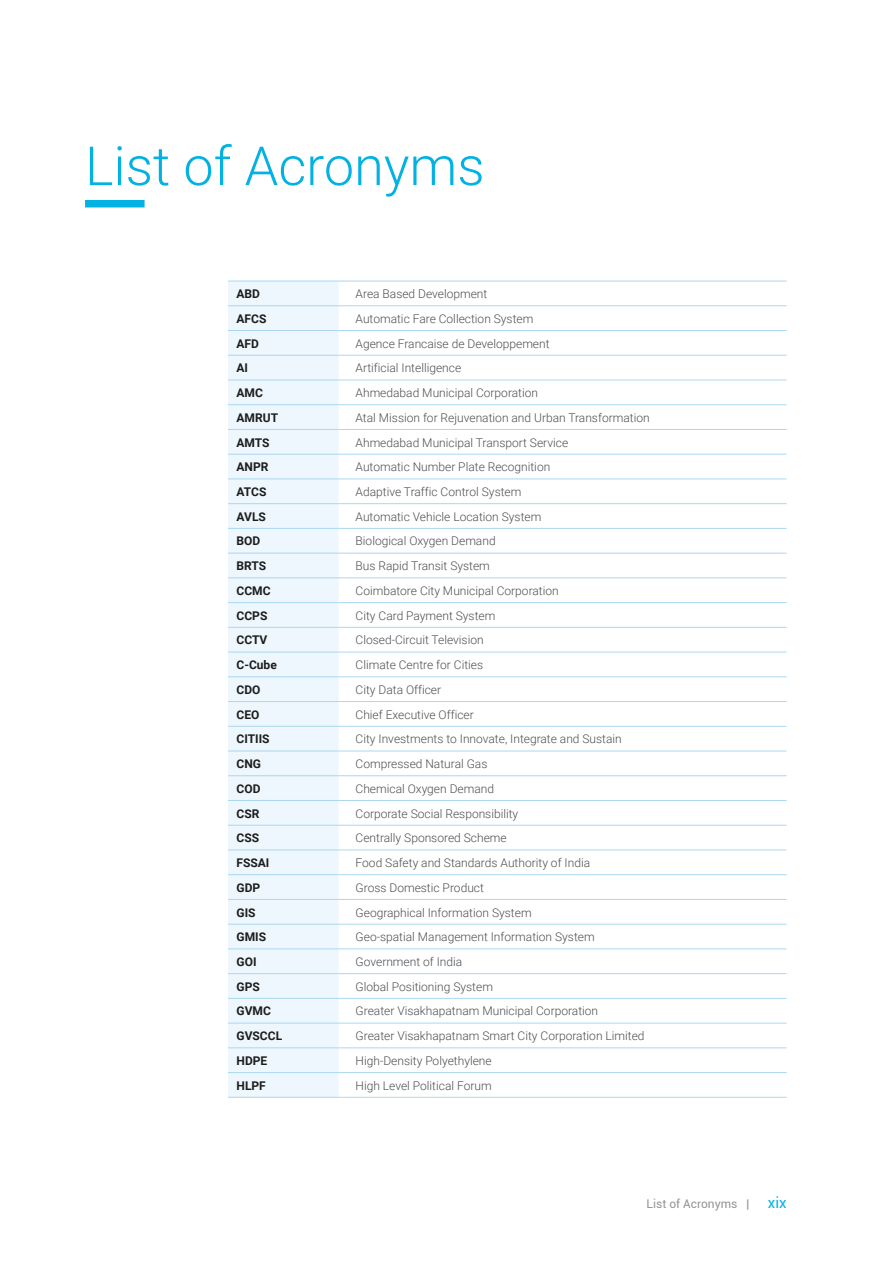
<style>
.page{position:relative;width:893px;height:1263px;background:#fff}
.page>*{position:absolute;margin:0;border:0;box-sizing:border-box;transform-origin:0 0}
.chap_head{font:300 54px "Roboto";color:#03b2e3}
.table_text{font:300 12px "Roboto";color:#4d4e50}
.table_subhead{font:700 12px "Roboto";color:#1c1c1b}
.t1{font:12px "Roboto";color:#939598}
.s1{font-size:15px;color:#00b2e3}
</style>
<div class="page">
<div style="left:228px;top:282px;width:111px;height:815px;background:#edf7fd"></div>
<hr style="left:228px;top:281px;width:111px;height:1px;background:#abd8ef">
<hr style="left:339px;top:281px;width:448px;height:1px;background:#abd8ef">
<hr style="left:228px;top:305px;width:111px;height:1px;background:#abd8ef">
<hr style="left:339px;top:305px;width:448px;height:1px;background:#abd8ef">
<hr style="left:228px;top:330px;width:111px;height:1px;background:#abd8ef">
<hr style="left:339px;top:330px;width:448px;height:1px;background:#abd8ef">
<hr style="left:228px;top:355px;width:111px;height:1px;background:#abd8ef">
<hr style="left:339px;top:355px;width:448px;height:1px;background:#abd8ef">
<hr style="left:228px;top:380px;width:111px;height:1px;background:#abd8ef">
<hr style="left:339px;top:380px;width:448px;height:1px;background:#abd8ef">
<hr style="left:228px;top:404px;width:111px;height:1px;background:#abd8ef">
<hr style="left:339px;top:404px;width:448px;height:1px;background:#abd8ef">
<hr style="left:228px;top:429px;width:111px;height:1px;background:#abd8ef">
<hr style="left:339px;top:429px;width:448px;height:1px;background:#abd8ef">
<hr style="left:228px;top:454px;width:111px;height:1px;background:#abd8ef">
<hr style="left:339px;top:454px;width:448px;height:1px;background:#abd8ef">
<hr style="left:228px;top:478px;width:111px;height:1px;background:#abd8ef">
<hr style="left:339px;top:478px;width:448px;height:1px;background:#abd8ef">
<hr style="left:228px;top:503px;width:111px;height:1px;background:#abd8ef">
<hr style="left:339px;top:503px;width:448px;height:1px;background:#abd8ef">
<hr style="left:228px;top:528px;width:111px;height:1px;background:#abd8ef">
<hr style="left:339px;top:528px;width:448px;height:1px;background:#abd8ef">
<hr style="left:228px;top:553px;width:111px;height:1px;background:#abd8ef">
<hr style="left:339px;top:553px;width:448px;height:1px;background:#abd8ef">
<hr style="left:228px;top:577px;width:111px;height:1px;background:#abd8ef">
<hr style="left:339px;top:577px;width:448px;height:1px;background:#abd8ef">
<hr style="left:228px;top:602px;width:111px;height:1px;background:#abd8ef">
<hr style="left:339px;top:602px;width:448px;height:1px;background:#abd8ef">
<hr style="left:228px;top:627px;width:111px;height:1px;background:#abd8ef">
<hr style="left:339px;top:627px;width:448px;height:1px;background:#abd8ef">
<hr style="left:228px;top:652px;width:111px;height:1px;background:#abd8ef">
<hr style="left:339px;top:652px;width:448px;height:1px;background:#abd8ef">
<hr style="left:228px;top:676px;width:111px;height:1px;background:#abd8ef">
<hr style="left:339px;top:676px;width:448px;height:1px;background:#abd8ef">
<hr style="left:228px;top:701px;width:111px;height:1px;background:#abd8ef">
<hr style="left:339px;top:701px;width:448px;height:1px;background:#abd8ef">
<hr style="left:228px;top:726px;width:111px;height:1px;background:#abd8ef">
<hr style="left:339px;top:726px;width:448px;height:1px;background:#abd8ef">
<hr style="left:228px;top:751px;width:111px;height:1px;background:#abd8ef">
<hr style="left:339px;top:751px;width:448px;height:1px;background:#abd8ef">
<hr style="left:228px;top:775px;width:111px;height:1px;background:#abd8ef">
<hr style="left:339px;top:775px;width:448px;height:1px;background:#abd8ef">
<hr style="left:228px;top:800px;width:111px;height:1px;background:#abd8ef">
<hr style="left:339px;top:800px;width:448px;height:1px;background:#abd8ef">
<hr style="left:228px;top:825px;width:111px;height:1px;background:#abd8ef">
<hr style="left:339px;top:825px;width:448px;height:1px;background:#abd8ef">
<hr style="left:228px;top:849px;width:111px;height:1px;background:#abd8ef">
<hr style="left:339px;top:849px;width:448px;height:1px;background:#abd8ef">
<hr style="left:228px;top:874px;width:111px;height:1px;background:#abd8ef">
<hr style="left:339px;top:874px;width:448px;height:1px;background:#abd8ef">
<hr style="left:228px;top:899px;width:111px;height:1px;background:#abd8ef">
<hr style="left:339px;top:899px;width:448px;height:1px;background:#abd8ef">
<hr style="left:228px;top:924px;width:111px;height:1px;background:#abd8ef">
<hr style="left:339px;top:924px;width:448px;height:1px;background:#abd8ef">
<hr style="left:228px;top:948px;width:111px;height:1px;background:#abd8ef">
<hr style="left:339px;top:948px;width:448px;height:1px;background:#abd8ef">
<hr style="left:228px;top:973px;width:111px;height:1px;background:#abd8ef">
<hr style="left:339px;top:973px;width:448px;height:1px;background:#abd8ef">
<hr style="left:228px;top:998px;width:111px;height:1px;background:#abd8ef">
<hr style="left:339px;top:998px;width:448px;height:1px;background:#abd8ef">
<hr style="left:228px;top:1023px;width:111px;height:1px;background:#abd8ef">
<hr style="left:339px;top:1023px;width:448px;height:1px;background:#abd8ef">
<hr style="left:228px;top:1047px;width:111px;height:1px;background:#abd8ef">
<hr style="left:339px;top:1047px;width:448px;height:1px;background:#abd8ef">
<hr style="left:228px;top:1072px;width:111px;height:1px;background:#abd8ef">
<hr style="left:339px;top:1072px;width:448px;height:1px;background:#abd8ef">
<hr style="left:228px;top:1097px;width:111px;height:1px;background:#abd8ef">
<hr style="left:339px;top:1097px;width:448px;height:1px;background:#abd8ef">
<div style="left:85px;top:200px;width:60px;height:7px;background:#03b2e3"></div>
<p class="chap_head" style="left:85px;top:128px;width:401px">List of Acronyms</p>
<p class="table_subhead" style="left:237px;top:285px;width:25px">ABD</p>
<p class="table_text" style="left:356px;top:285px;width:133px">Area Based Development</p>
<p class="table_subhead" style="left:237px;top:310px;width:31px">AFCS</p>
<p class="table_text" style="left:356px;top:310px;width:179px">Automatic Fare Collection System</p>
<p class="table_subhead" style="left:237px;top:335px;width:24px">AFD</p>
<p class="table_text" style="left:356px;top:335px;width:196px">Agence Francaise de Developpement</p>
<p class="table_subhead" style="left:237px;top:360px;width:13px">AI</p>
<p class="table_text" style="left:356px;top:360px;width:107px">Artificial Intelligence</p>
<p class="table_subhead" style="left:237px;top:384px;width:28px">AMC</p>
<p class="table_text" style="left:356px;top:384px;width:184px">Ahmedabad Municipal Corporation</p>
<p class="table_subhead" style="left:237px;top:409px;width:43px">AMRUT</p>
<p class="table_text" style="left:356px;top:409px;width:296px">Atal Mission for Rejuvenation and Urban Transformation</p>
<p class="table_subhead" style="left:237px;top:434px;width:35px">AMTS</p>
<p class="table_text" style="left:356px;top:434px;width:214px">Ahmedabad Municipal Transport Service</p>
<p class="table_subhead" style="left:237px;top:459px;width:33px">ANPR</p>
<p class="table_text" style="left:356px;top:459px;width:196px">Automatic Number Plate Recognition</p>
<p class="table_subhead" style="left:237px;top:483px;width:31px">ATCS</p>
<p class="table_text" style="left:356px;top:483px;width:167px">Adaptive Traffic Control System</p>
<p class="table_subhead" style="left:237px;top:508px;width:31px">AVLS</p>
<p class="table_text" style="left:356px;top:508px;width:187px">Automatic Vehicle Location System</p>
<p class="table_subhead" style="left:237px;top:533px;width:25px">BOD</p>
<p class="table_text" style="left:356px;top:533px;width:142px">Biological Oxygen Demand</p>
<p class="table_subhead" style="left:237px;top:557px;width:31px">BRTS</p>
<p class="table_text" style="left:356px;top:557px;width:136px">Bus Rapid Transit System</p>
<p class="table_subhead" style="left:237px;top:582px;width:36px">CCMC</p>
<p class="table_text" style="left:356px;top:582px;width:205px">Coimbatore City Municipal Corporation</p>
<p class="table_subhead" style="left:237px;top:607px;width:32px">CCPS</p>
<p class="table_text" style="left:356px;top:607px;width:141px">City Card Payment System</p>
<p class="table_subhead" style="left:237px;top:632px;width:32px">CCTV</p>
<p class="table_text" style="left:356px;top:632px;width:130px">Closed-Circuit Television</p>
<p class="table_subhead" style="left:237px;top:656px;width:42px">C-Cube</p>
<p class="table_text" style="left:356px;top:656px;width:129px">Climate Centre for Cities</p>
<p class="table_subhead" style="left:237px;top:681px;width:25px">CDO</p>
<p class="table_text" style="left:356px;top:681px;width:87px">City Data Officer</p>
<p class="table_subhead" style="left:237px;top:706px;width:24px">CEO</p>
<p class="table_text" style="left:356px;top:706px;width:120px">Chief Executive Officer</p>
<p class="table_subhead" style="left:237px;top:731px;width:34px">CITIIS</p>
<p class="table_text" style="left:356px;top:731px;width:268px">City Investments to Innovate, Integrate and Sustain</p>
<p class="table_subhead" style="left:237px;top:755px;width:26px">CNG</p>
<p class="table_text" style="left:356px;top:755px;width:133px">Compressed Natural Gas</p>
<p class="table_subhead" style="left:237px;top:780px;width:25px">COD</p>
<p class="table_text" style="left:356px;top:780px;width:140px">Chemical Oxygen Demand</p>
<p class="table_subhead" style="left:237px;top:805px;width:24px">CSR</p>
<p class="table_text" style="left:356px;top:805px;width:164px">Corporate Social Responsibility</p>
<p class="table_subhead" style="left:237px;top:830px;width:24px">CSS</p>
<p class="table_text" style="left:356px;top:830px;width:153px">Centrally Sponsored Scheme</p>
<p class="table_subhead" style="left:237px;top:854px;width:34px">FSSAI</p>
<p class="table_text" style="left:356px;top:854px;width:236px">Food Safety and Standards Authority of India</p>
<p class="table_subhead" style="left:237px;top:879px;width:25px">GDP</p>
<p class="table_text" style="left:356px;top:879px;width:130px">Gross Domestic Product</p>
<p class="table_subhead" style="left:237px;top:904px;width:21px">GIS</p>
<p class="table_text" style="left:356px;top:904px;width:178px">Geographical Information System</p>
<p class="table_subhead" style="left:237px;top:928px;width:31px">GMIS</p>
<p class="table_text" style="left:356px;top:928px;width:241px">Geo-spatial Management Information System</p>
<p class="table_subhead" style="left:237px;top:953px;width:21px">GOI</p>
<p class="table_text" style="left:356px;top:953px;width:108px">Government of India</p>
<p class="table_subhead" style="left:237px;top:978px;width:25px">GPS</p>
<p class="table_text" style="left:356px;top:978px;width:139px">Global Positioning System</p>
<p class="table_subhead" style="left:237px;top:1003px;width:36px">GVMC</p>
<p class="table_text" style="left:356px;top:1003px;width:244px">Greater Visakhapatnam Municipal Corporation</p>
<p class="table_subhead" style="left:237px;top:1027px;width:47px">GVSCCL</p>
<p class="table_text" style="left:356px;top:1027px;width:290px">Greater Visakhapatnam Smart City Corporation Limited</p>
<p class="table_subhead" style="left:237px;top:1052px;width:32px">HDPE</p>
<p class="table_text" style="left:356px;top:1052px;width:138px">High-Density Polyethylene</p>
<p class="table_subhead" style="left:237px;top:1077px;width:31px">HLPF</p>
<p class="table_text" style="left:356px;top:1077px;width:138px">High Level Political Forum</p>
<p class="t1" style="left:646px;top:1195px;width:142px">List of Acronyms | <span class="s1">xix</span></p>
</div>
